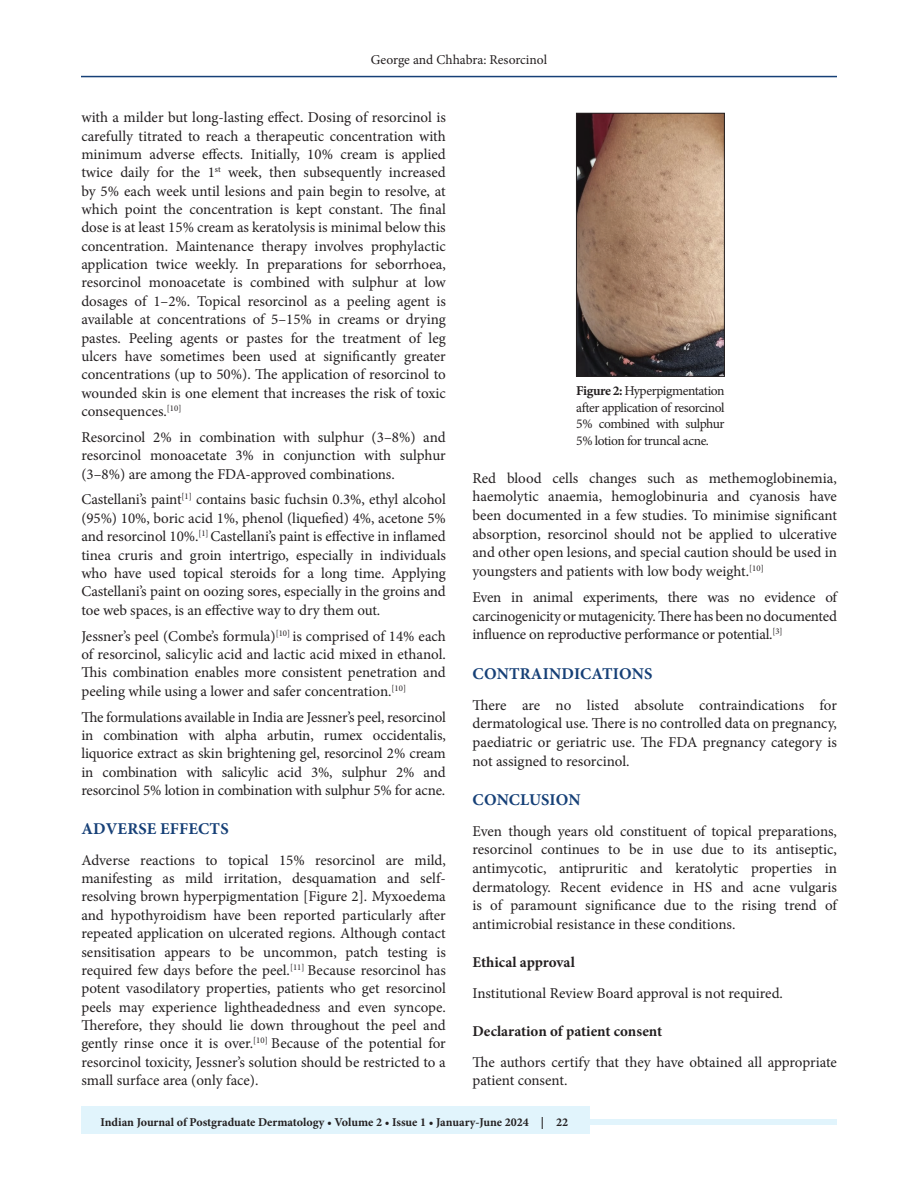
<style>
.page{position:relative;width:918px;height:1188px;background:#fff}
.page>*{position:absolute;margin:0;border:0;box-sizing:border-box;transform-origin:0 0}
.t1{font:700 16.5px "Minion Pro";letter-spacing:.01em;color:#164077}
.TX{font:15px/18.3px "Minion Pro";letter-spacing:-.005em;color:#231f20;text-align:justify}
.t2{font:700 15px "Minion Pro";color:#231f20}
.FGC{font:13.5px/16.5px "Minion Pro";letter-spacing:-.025em;color:#231f20;text-align:justify}
.FGC-2{font:13.5px "Minion Pro";letter-spacing:-.005em;color:#231f20}
.JF{font:700 12px "Minion Pro";color:#231f20}
.s1{font-weight:700}
</style>
<div class="page">
<hr style="left:81px;top:76px;width:756px;height:1px;background:#164077">
<div style="left:81px;top:1119px;width:756px;height:6px;background:#e1f4fc"></div>
<div style="left:81px;top:1106px;width:508px;height:28px;background:#e1f4fc"></div>
<img style="left:578px;top:115px;width:145px;height:260px">
<div style="left:576px;top:113px;width:149px;height:264px;border:1px solid #231f20"></div>
<p class="FGC-2" style="left:371px;top:50px;width:178px">George and Chhabra: Resorcinol</p>
<p class="TX" style="left:81px;top:108px;width:366px">with a milder but long-lasting effect. Dosing of resorcinol is carefully titrated to reach a therapeutic concentration with minimum adverse effects. Initially, 10% cream is applied twice daily for the 1<sup>st</sup> week, then subsequently increased by 5% each week until lesions and pain begin to resolve, at which point the concentration is kept constant. The final dose is at least 15% cream as keratolysis is minimal below this concentration. Maintenance therapy involves prophylactic application twice weekly. In preparations for seborrhoea, resorcinol monoacetate is combined with sulphur at low dosages of 1–2%. Topical resorcinol as a peeling agent is available at concentrations of 5–15% in creams or drying pastes. Peeling agents or pastes for the treatment of leg ulcers have sometimes been used at significantly greater concentrations (up to 50%). The application of resorcinol to wounded skin is one element that increases the risk of toxic consequences.<sup>[10]</sup></p>
<p class="TX" style="left:81px;top:428px;width:366px">Resorcinol 2% in combination with sulphur (3–8%) and resorcinol monoacetate 3% in conjunction with sulphur (3–8%) are among the FDA-approved combinations.</p>
<p class="TX" style="left:81px;top:491px;width:366px">Castellani’s paint<sup>[1]</sup> contains basic fuchsin 0.3%, ethyl alcohol (95%) 10%, boric acid 1%, phenol (liquefied) 4%, acetone 5% and resorcinol 10%.<sup>[1]</sup> Castellani’s paint is effective in inflamed tinea cruris and groin intertrigo, especially in individuals who have used topical steroids for a long time. Applying Castellani’s paint on oozing sores, especially in the groins and toe web spaces, is an effective way to dry them out.</p>
<p class="TX" style="left:81px;top:627px;width:366px">Jessner’s peel (Combe’s formula)<sup>[10]</sup> is comprised of 14% each of resorcinol, salicylic acid and lactic acid mixed in ethanol.<br>This combination enables more consistent penetration and peeling while using a lower and safer concentration.<sup>[10]</sup></p>
<p class="TX" style="left:81px;top:708px;width:366px">The formulations available in India are Jessner’s peel, resorcinol in combination with alpha arbutin, rumex occidentalis, liquorice extract as skin brightening gel, resorcinol 2% cream in combination with salicylic acid 3%, sulphur 2% and resorcinol 5% lotion in combination with sulphur 5% for acne.</p>
<h1 class="t1" style="left:81px;top:817px;width:149px">ADVERSE EFFECTS</h1>
<p class="TX" style="left:81px;top:851px;width:366px">Adverse reactions to topical 15% resorcinol are mild, manifesting as mild irritation, desquamation and self&shy;resolving brown hyperpigmentation [Figure 2]. Myxoedema and hypothyroidism have been reported particularly after repeated application on ulcerated regions. Although contact sensitisation appears to be uncommon, patch testing is required few days before the peel.<sup>[11]</sup> Because resorcinol has potent vasodilatory properties, patients who get resorcinol peels may experience lightheadedness and even syncope.<br>Therefore, they should lie down throughout the peel and gently rinse once it is over.<sup>[10]</sup> Because of the potential for resorcinol toxicity, Jessner’s solution should be restricted to a small surface area (only face).</p>
<p class="FGC" style="left:576px;top:383px;width:150px"><span class="s1">Figure 2:</span> Hyperpigmentation after application of resorcinol 5% combined with sulphur 5% lotion for truncal acne.</p>
<p class="TX" style="left:472px;top:469px;width:366px">Red blood cells changes such as methemoglobinemia, haemolytic anaemia, hemoglobinuria and cyanosis have been documented in a few studies. To minimise significant absorption, resorcinol should not be applied to ulcerative and other open lesions, and special caution should be used in youngsters and patients with low body weight.<sup>[10]</sup></p>
<p class="TX" style="left:472px;top:588px;width:366px">Even in animal experiments, there was no evidence of carcinogenicity or mutagenicity. There has been no documented influence on reproductive performance or potential.<sup>[3]</sup></p>
<h1 class="t1" style="left:473px;top:662px;width:181px">CONTRAINDICATIONS</h1>
<p class="TX" style="left:472px;top:696px;width:366px">There are no listed absolute contraindications for dermatological use. There is no controlled data on pregnancy, paediatric or geriatric use. The FDA pregnancy category is not assigned to resorcinol.</p>
<h1 class="t1" style="left:473px;top:788px;width:109px">CONCLUSION</h1>
<p class="TX" style="left:472px;top:822px;width:366px">Even though years old constituent of topical preparations, resorcinol continues to be in use due to its antiseptic, antimycotic, antipruritic and keratolytic properties in dermatology. Recent evidence in HS and acne vulgaris is of paramount significance due to the rising trend of antimicrobial resistance in these conditions.</p>
<h2 class="t2" style="left:472px;top:952px;width:104px">Ethical approval</h2>
<p class="TX" style="left:472px;top:984px;width:312px">Institutional Review Board approval is not required.</p>
<h2 class="t2" style="left:472px;top:1021px;width:191px">Declaration of patient consent</h2>
<p class="TX" style="left:472px;top:1052px;width:366px">The authors certify that they have obtained all appropriate patient consent.</p>
<p class="JF" style="left:100px;top:1113px;width:469px">Indian Journal of Postgraduate Dermatology • Volume 2 • Issue 1 • January-June 2024 | 22</p>
</div>
